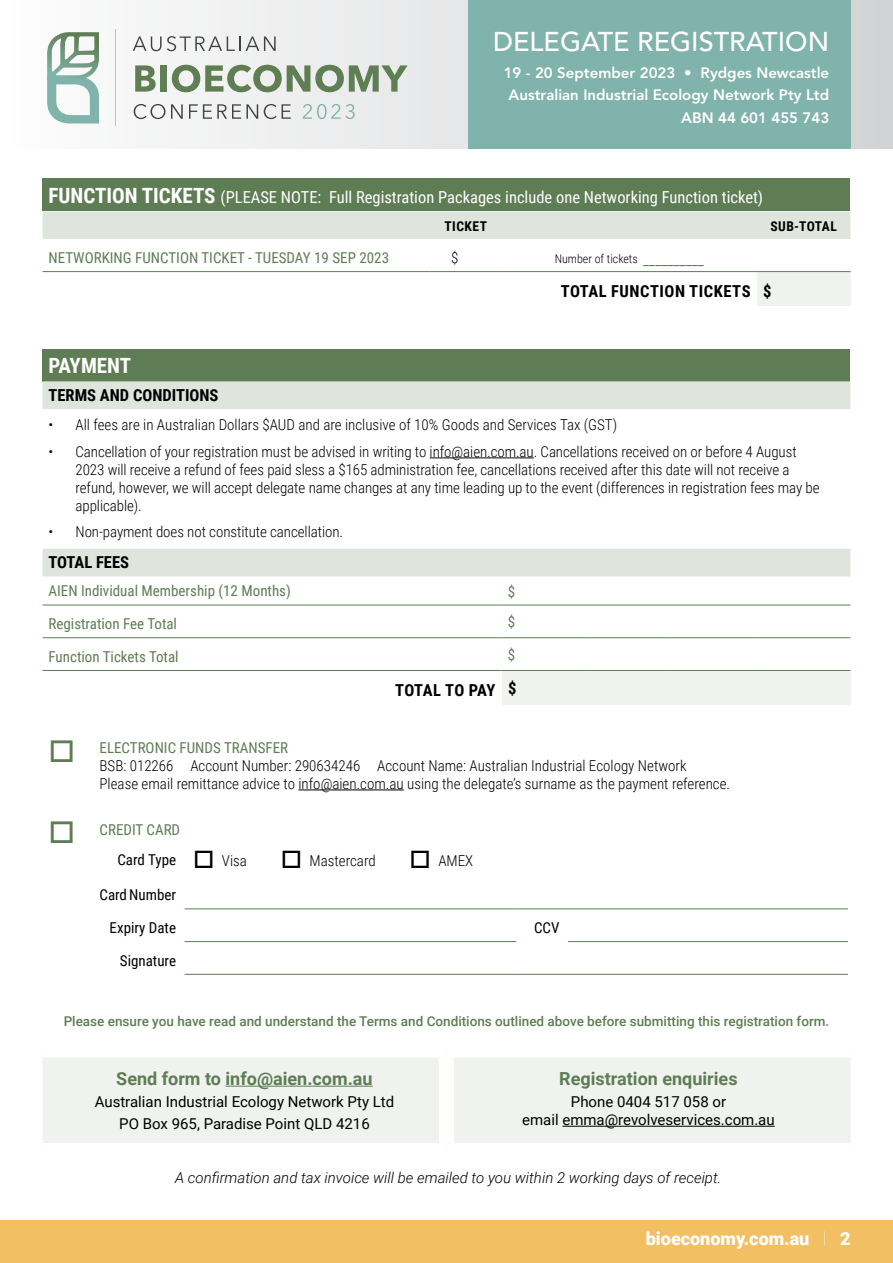
<style>
.page{position:relative;width:893px;height:1263px;background:#fff}
.page>*{position:absolute;margin:0;border:0;box-sizing:border-box;transform-origin:0 0}
.t1{font:500 27px "Avenir";color:#fff}
.t2{font:700 21px "Roboto Condensed";letter-spacing:-.005em;color:#fff}
.t3{font:700 18px "Roboto";color:#5e7d54}
.t4{font:900 18px "Roboto";color:#fff}
.t5{font:16.5px "Roboto Condensed";color:#fff}
.t6{font:700 16.5px "Roboto Condensed";color:#000}
.t7{font:700 16.5px "Roboto Condensed";letter-spacing:.035em;color:#000}
.t8{font:300 15px/18px "Roboto Condensed";letter-spacing:-.005em;color:#000}
.t9{font:15px/30.2px "Roboto Condensed";color:#5e7d54}
.t10{font:15px/22.2px "Roboto";color:#000;text-align:center}
.t11{font:800 15px/22.5px "Avenir";color:#fff;text-align:right}
.t12{font:italic 300 15px "Roboto";color:#000}
.t13{font:15px/32.7px "Roboto Condensed";color:#000;text-align:right}
.t14{font:500 13.5px "Roboto";color:#5e7d54}
.t15{font:700 13.5px "Roboto Condensed";letter-spacing:.035em;color:#000}
.t16{font:300 12px "Roboto Condensed";color:#000}
.s1{font-weight:700;font-size:21px}
.s2{font-weight:400;font-size:15px;color:#5e7d54}
.s3{color:#5e7d54}
.s4{font-weight:400;color:#5e7d54}
.s5{color:#000}
.s6{font-weight:300;color:#000}
.s7{font-weight:100}
</style>
<div class="page">
<div style="left:0;top:1220px;width:893px;height:43px;background:#f2bf63"></div>
<div style="left:43px;top:179px;width:807px;height:32px;background:#5e7d54"></div>
<div style="left:43px;top:211px;width:807px;height:28px;background:#dfe5dd"></div>
<div style="left:757px;top:272px;width:93px;height:34px;background:#eff2ee"></div>
<hr style="left:43px;top:271px;width:386px;height:1px;background:#5e7d54">
<hr style="left:429px;top:271px;width:73px;height:1px;background:#5e7d54">
<hr style="left:502px;top:271px;width:85px;height:1px;background:#5e7d54">
<hr style="left:587px;top:271px;width:85px;height:1px;background:#5e7d54">
<hr style="left:672px;top:271px;width:85px;height:1px;background:#5e7d54">
<hr style="left:757px;top:271px;width:93px;height:1px;background:#5e7d54">
<div style="left:43px;top:349px;width:807px;height:32px;background:#5e7d54"></div>
<svg style="left:43px;top:381px;width:807px;height:195px"></svg>
<div style="left:502px;top:670px;width:348px;height:35px;background:#eff2ee"></div>
<hr style="left:43px;top:605px;width:459px;height:1px;background:#5e7d54">
<hr style="left:502px;top:605px;width:85px;height:1px;background:#5e7d54">
<hr style="left:587px;top:605px;width:85px;height:1px;background:#5e7d54">
<hr style="left:672px;top:605px;width:85px;height:1px;background:#5e7d54">
<hr style="left:757px;top:605px;width:93px;height:1px;background:#5e7d54">
<hr style="left:43px;top:637px;width:459px;height:1px;background:#5e7d54">
<hr style="left:502px;top:637px;width:85px;height:1px;background:#5e7d54">
<hr style="left:587px;top:637px;width:85px;height:1px;background:#5e7d54">
<hr style="left:672px;top:637px;width:85px;height:1px;background:#5e7d54">
<hr style="left:757px;top:637px;width:93px;height:1px;background:#5e7d54">
<hr style="left:43px;top:670px;width:459px;height:1px;background:#5e7d54">
<hr style="left:502px;top:670px;width:85px;height:1px;background:#5e7d54">
<hr style="left:587px;top:670px;width:85px;height:1px;background:#5e7d54">
<hr style="left:672px;top:670px;width:85px;height:1px;background:#5e7d54">
<hr style="left:757px;top:670px;width:93px;height:1px;background:#5e7d54">
<hr style="left:430px;top:457px;width:104px;height:1px;background:#000">
<hr style="left:298px;top:789px;width:106px;height:1px;background:#000">
<hr style="left:185px;top:908px;width:331px;height:1px;background:#5e7d54">
<hr style="left:516px;top:908px;width:52px;height:1px;background:#5e7d54">
<hr style="left:568px;top:908px;width:280px;height:1px;background:#5e7d54">
<hr style="left:185px;top:941px;width:331px;height:1px;background:#5e7d54">
<hr style="left:185px;top:974px;width:331px;height:1px;background:#5e7d54">
<hr style="left:516px;top:974px;width:52px;height:1px;background:#5e7d54">
<hr style="left:568px;top:974px;width:280px;height:1px;background:#5e7d54">
<hr style="left:568px;top:941px;width:280px;height:1px;background:#5e7d54">
<div style="left:43px;top:1058px;width:807px;height:85px;background:#eff2ee"></div>
<div style="left:439px;top:1057px;width:15px;height:86px;background:#fff"></div>
<hr style="left:226px;top:1086px;width:147px;height:1px;background:#5e7d54">
<hr style="left:562px;top:1126px;width:213px;height:1px;background:#000">
<svg style="left:115px;top:0;width:778px;height:149px"></svg>
<svg style="left:133px;top:36px;width:143px;height:15px"></svg>
<svg style="left:135px;top:65px;width:21px;height:27px"></svg>
<div style="left:161px;top:65px;width:6px;height:27px;background:#5f7e54"></div>
<svg style="left:172px;top:65px;width:236px;height:27px"></svg>
<svg style="left:134px;top:104px;width:49px;height:15px"></svg>
<svg style="left:189px;top:104px;width:69px;height:15px"></svg>
<svg style="left:264px;top:104px;width:27px;height:15px"></svg>
<svg style="left:303px;top:104px;width:52px;height:15px"></svg>
<svg style="left:47px;top:32px;width:53px;height:92px"></svg>
<hr style="left:116px;top:30px;width:1px;height:96px;background:#aaccc6">
<div style="left:468px;top:0;width:382px;height:149px;background:#80b3ab"></div>
<h1 class="t1" style="left:493px;top:26px;width:338px">DELEGATE REGISTRATION</h1>
<p class="t11" style="left:504px;top:61px;width:327px">19 - 20 September 2023 • Rydges Newcastle<br>Australian Industrial Ecology Network Pty Ltd<br>ABN 44 601 455 743</p>
<p class="t5" style="left:49px;top:185px;width:716px"><span class="s1">FUNCTION TICKETS</span> (PLEASE NOTE: Full Registration Packages include one Networking Function ticket)</p>
<p class="t15" style="left:444px;top:217px;width:44px">TICKET</p>
<p class="t15" style="left:770px;top:217px;width:68px">SUB-TOTAL</p>
<p class="t9" style="left:49px;top:242px;width:342px">NETWORKING FUNCTION TICKET - TUESDAY 19 SEP 2023</p>
<p class="t8" style="left:451px;top:248px;width:9px">$</p>
<p class="t16" style="left:555px;top:250px;width:151px">Number of tickets <span class="s2">__________</span></p>
<p class="t7" style="left:561px;top:280px;width:212px">TOTAL FUNCTION TICKETS $</p>
<h2 class="t2" style="left:49px;top:351px;width:84px">PAYMENT</h2>
<p class="t6" style="left:49px;top:383px;width:171px">TERMS AND CONDITIONS</p>
<p class="t8" style="left:49px;top:415px;width:570px">• All fees are in Australian Dollars $AUD and are inclusive of 10% Goods and Services Tax (GST)</p>
<p class="t8" style="left:76px;top:442px;width:746px;text-indent:-27px">• Cancellation of your registration must be advised in writing to info@aien.com.au. Cancellations received on or before 4 August 2023 will receive a refund of fees paid sless a $165 administration fee, cancellations received after this date will not receive a refund, however, we will accept delegate name changes at any time leading up to the event (differences in registration fees may be applicable).</p>
<p class="t8" style="left:49px;top:522px;width:296px">• Non-payment does not constitute cancellation.</p>
<p class="t6" style="left:49px;top:551px;width:82px">TOTAL FEES</p>
<p class="t9" style="left:49px;top:575px;width:244px">AIEN Individual Membership (12 Months)</p>
<p class="t9" style="left:508px;top:575px;width:9px">$</p>
<p class="t9" style="left:49px;top:608px;width:130px">Registration Fee Total</p>
<p class="t9" style="left:508px;top:606px;width:9px">$</p>
<p class="t9" style="left:49px;top:641px;width:132px">Function Tickets Total</p>
<p class="t9" style="left:508px;top:639px;width:9px">$</p>
<p class="t6" style="left:395px;top:679px;width:123px">TOTAL TO PAY $</p>
<p class="t8" style="left:100px;top:738px;width:632px;text-indent:-51px"><span class="s3">□</span> <span class="s4">ELECTRONIC FUNDS TRANSFER<br></span>BSB: 012266 Account Number: 290634246 Account Name: Australian Industrial Ecology Network<br>Please email remittance advice to info@aien.com.au using the delegate’s surname as the payment reference.</p>
<p class="t9" style="left:117px;top:814px;width:131px;text-indent:-69px">□ CREDIT CARD<br><span class="s5">Card Type</span> <span class="s5">□</span> <span class="s6">Visa</span></p>
<p class="t8" style="left:281px;top:851px;width:97px">□ Mastercard</p>
<p class="t8" style="left:409px;top:851px;width:65px">□ AMEX</p>
<p class="t13" style="left:100px;top:878px;width:78px">Card Number<br>Expiry Date</p>
<p class="t13" style="left:120px;top:943px;width:58px">Signature</p>
<p class="t13" style="left:534px;top:911px;width:27px">CCV</p>
<p class="t14" style="left:64px;top:1011px;width:767px">Please ensure you have read and understand the Terms and Conditions outlined above before submitting this registration form.</p>
<p class="t3" style="left:116px;top:1066px;width:258px">Send form to info@aien.com.au</p>
<p class="t10" style="left:95px;top:1090px;width:301px">Australian Industrial Ecology Network Pty Ltd<br>PO Box 965, Paradise Point QLD 4216</p>
<p class="t3" style="left:559px;top:1066px;width:180px">Registration enquiries</p>
<p class="t10" style="left:522px;top:1092px;width:254px;line-height:18px">Phone 0404 517 058 or<br>email emma@revolveservices.com.au</p>
<p class="t12" style="left:175px;top:1167px;width:548px">A confirmation and tax invoice will be emailed to you within 2 working days of receipt.</p>
<p class="t4" style="left:646px;top:1225px;width:206px">bioeconomy.com.au <span class="s7">l</span> 2</p>
</div>
